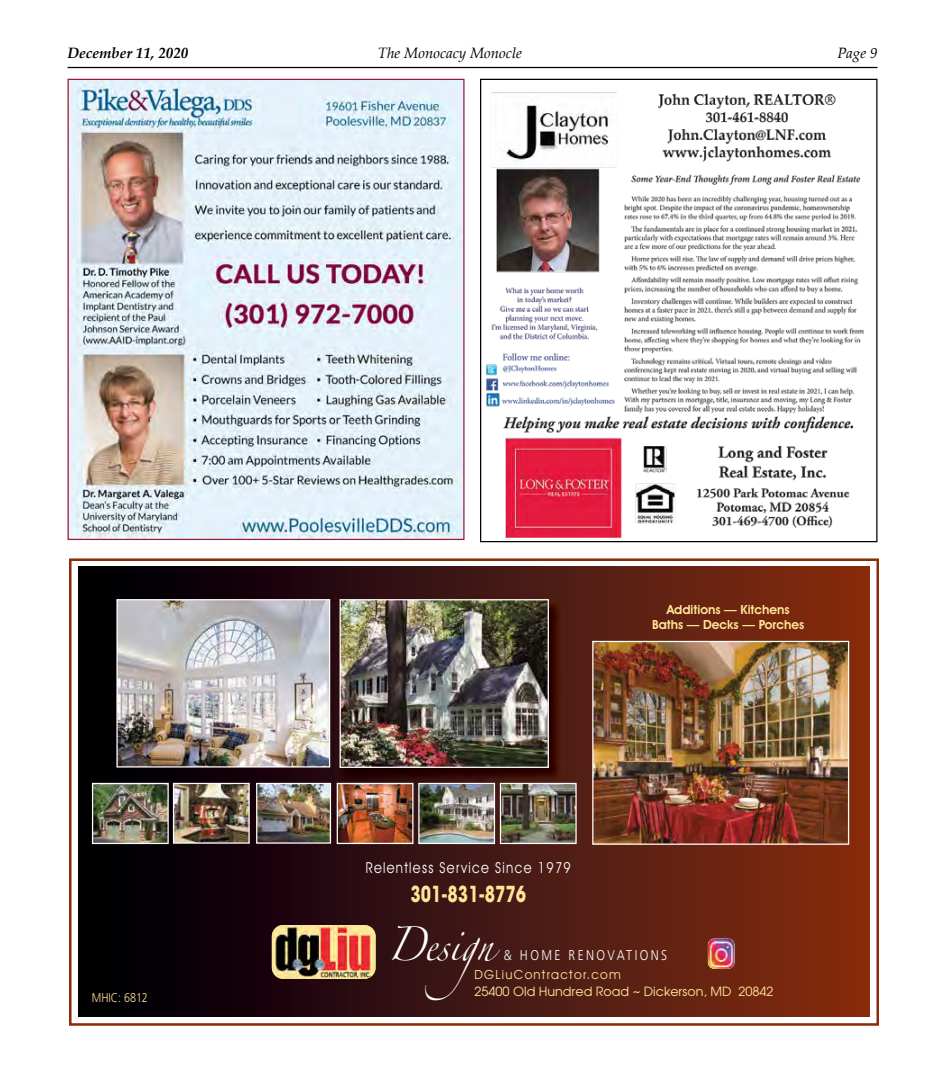
<style>
.page{position:relative;width:945px;height:1080px;background:#fff}
.page>*{position:absolute;margin:0;border:0;box-sizing:border-box;transform-origin:0 0}
.t1{font:700 22.88px "Avant Garde IT Cby BT";color:#ffe697;scale:.76 1}
.t2{font:15.25px "Avant Garde IT Cby BT";letter-spacing:.1em;color:#fff;scale:.85 1}
.t3{font:italic 15px "Palatino Linotype";color:#000}
.t4{font:italic 700 15px "Palatino Linotype";color:#000}
.t5{font:300 14.12px "Frutiger";letter-spacing:.2em;color:#fff;scale:.85 1}
.t6{font:12.62px "Avant Garde";color:#ffe697}
.t7{font:600 12.62px/15.2px "Avant Garde IT Cby BT";color:#ffe697;text-align:center}
.t8{font:12.62px "Avant Garde IT Cby BT";letter-spacing:.1em;color:#ffe697}
.t9{font:300 12.62px "Frutiger";color:#ffe697;scale:.85 1}
.s1{font-family:"Zapfino";font-weight:400;font-size:30.62px}
</style>
<div class="page">
<hr style="left:68px;top:67px;width:810px;height:1px;background:#000">
<img style="left:486px;top:92px;width:378px;height:448px">
<div style="left:69px;top:558px;width:810px;height:468px;border:3px solid #8c2b08"></div>
<div style="left:78px;top:567px;width:791px;height:450px;background:linear-gradient(to right,#00000a,#872e14)"></div>
<img style="left:272px;top:925px;width:104px;height:54px">
<img style="left:335px;top:595px;width:232px;height:191px">
<img style="left:342px;top:601px;width:205px;height:165px">
<div style="left:340px;top:599px;width:209px;height:169px;border:1px solid #fff"></div>
<img style="left:175px;top:785px;width:73px;height:57px">
<div style="left:173px;top:783px;width:77px;height:61px;border:1px solid #fff"></div>
<img style="left:94px;top:785px;width:73px;height:57px">
<div style="left:92px;top:783px;width:77px;height:61px;border:1px solid #fff"></div>
<img style="left:594px;top:643px;width:253px;height:200px">
<div style="left:592px;top:641px;width:257px;height:204px;border:1px solid #fff"></div>
<img style="left:339px;top:785px;width:73px;height:57px">
<div style="left:337px;top:783px;width:77px;height:61px;border:1px solid #fff"></div>
<img style="left:420px;top:785px;width:73px;height:57px">
<div style="left:418px;top:783px;width:77px;height:61px;border:1px solid #fff"></div>
<img style="left:502px;top:785px;width:73px;height:57px">
<div style="left:500px;top:783px;width:77px;height:61px;border:1px solid #fff"></div>
<img style="left:118px;top:601px;width:210px;height:165px">
<div style="left:116px;top:599px;width:214px;height:169px;border:1px solid #fff"></div>
<svg style="left:708px;top:939px;width:27px;height:30px"></svg>
<img style="left:708px;top:939px;width:26px;height:30px">
<img style="left:258px;top:785px;width:71px;height:57px">
<div style="left:256px;top:783px;width:75px;height:61px;border:1px solid #fff"></div>
<img style="left:70px;top:81px;width:393px;height:457px">
<p class="t4" style="left:68px;top:43px;width:122px">December 11, 2020</p>
<p class="t3" style="left:378px;top:43px;width:146px">The Monocacy Monocle</p>
<p class="t3" style="left:838px;top:43px;width:41px">Page 9</p>
<p class="t9" style="left:92px;top:991px;width:68px">MHIC: 6812</p>
<p class="t7" style="left:652px;top:602px;width:154px">Additions — Kitchens<br>Baths — Decks — Porches</p>
<p class="t2" style="left:366px;top:858px;width:243px">Relentless Service Since 1979</p>
<h1 class="t1" style="left:410px;top:880px;width:154px">301-831-8776</h1>
<p class="t5" style="left:388px;top:947px;width:330px"><span class="s1">Design</span> &amp; HOME RENOVATIONS</p>
<p class="t8" style="left:475px;top:967px;width:148px">DGLiuContractor.com</p>
<p class="t6" style="left:475px;top:984px;width:301px">25400 Old Hundred Road ~ Dickerson, MD 20842</p>
</div>
